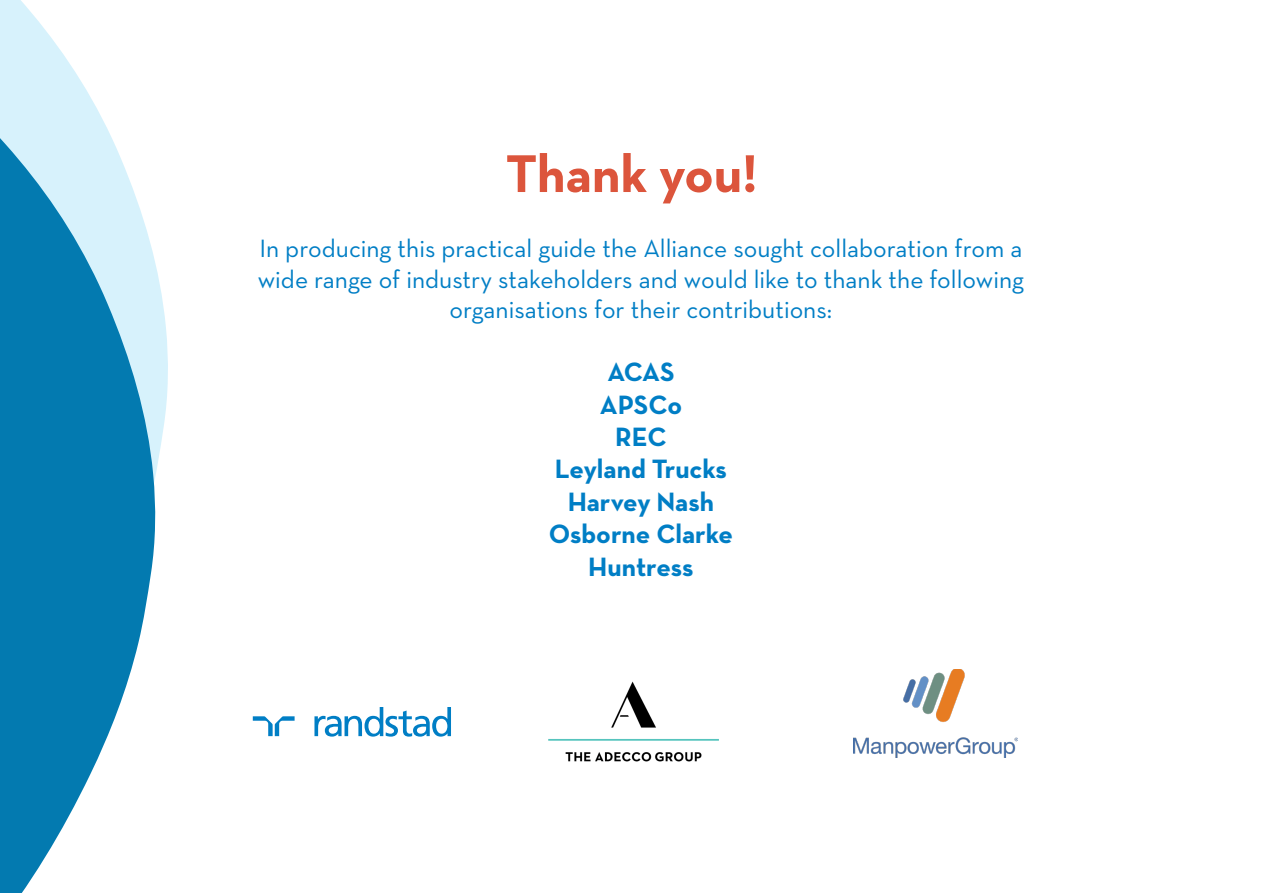
<style>
.page{position:relative;width:1263px;height:893px;background:#fff}
.page>*{position:absolute;margin:0;border:0;box-sizing:border-box;transform-origin:0 0}
.t1{font:700 54px "Neutraface Text";color:#dc553c}
.t2{font:700 27px "Neutraface Text";color:#007ec5}
.t3{font:25.5px/30.6px "Neutraface Text";color:#007ec5;text-align:center}
</style>
<div class="page">
<svg style="left:156px;top:267px;width:12px;height:205px;fill:#d7f2fc"></svg>
<svg style="left:0;top:0;width:156px;height:893px;fill:#037ab0"></svg>
<img style="left:549px;top:681px;width:170px;height:81px">
<svg style="left:253px;top:716px;width:42px;height:20px"></svg>
<svg style="left:314px;top:707px;width:137px;height:30px"></svg>
<img style="left:854px;top:669px;width:163px;height:89px">
<p class="t1" style="left:505px;top:139px;width:253px">Thank you!</p>
<p class="t3" style="left:258px;top:233px;width:768px">In producing this practical guide the Alliance sought collaboration from a wide range of industry stakeholders and would like to thank the following organisations for their contributions:</p>
<p class="t2" style="left:607px;top:355px;width:69px">ACAS</p>
<p class="t2" style="left:600px;top:387px;width:84px">APSCo</p>
<p class="t2" style="left:615px;top:419px;width:53px">REC</p>
<p class="t2" style="left:555px;top:452px;width:173px">Leyland Trucks</p>
<p class="t2" style="left:568px;top:484px;width:148px">Harvey Nash</p>
<p class="t2" style="left:549px;top:517px;width:186px">Osborne Clarke</p>
<p class="t2" style="left:588px;top:549px;width:107px">Huntress</p>
</div>
